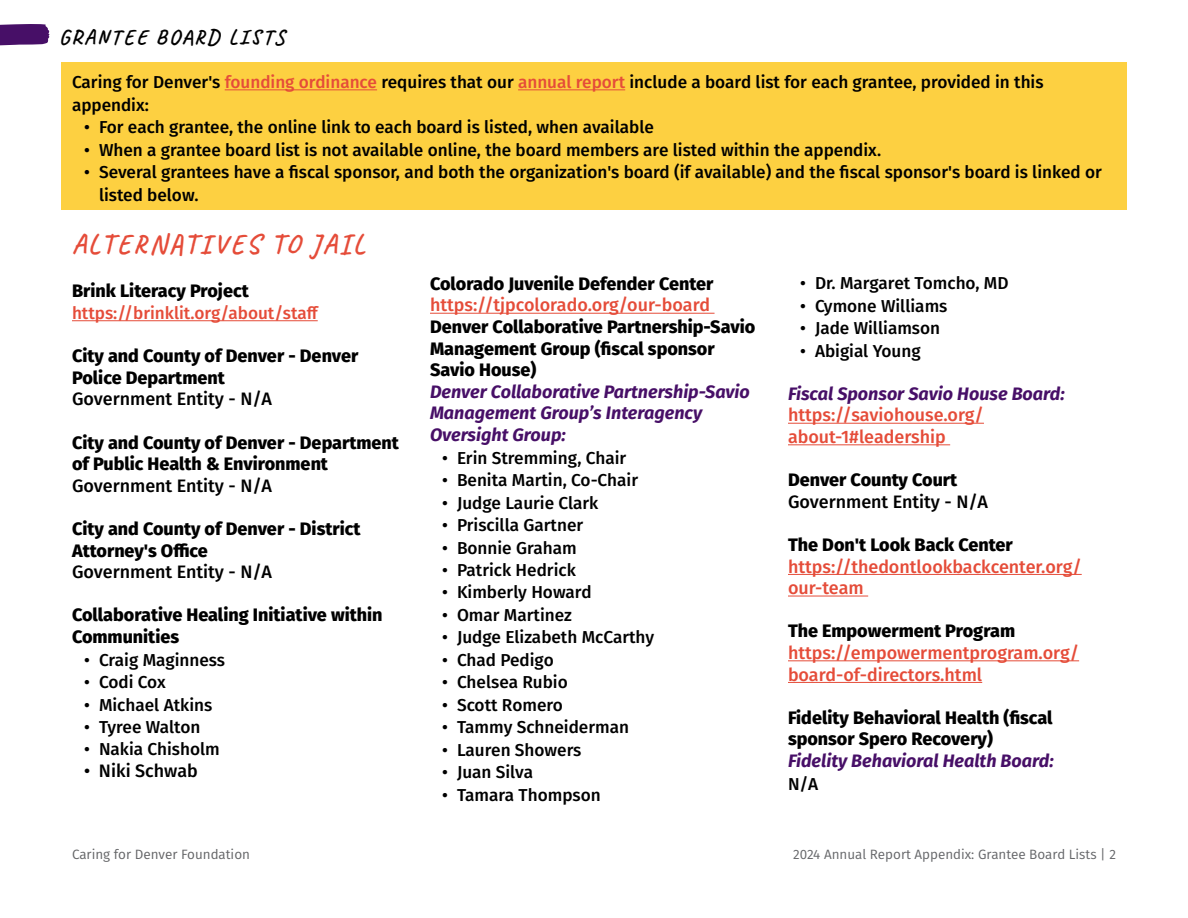
<style>
.page{position:relative;width:1188px;height:918px;background:#fff}
.page>*{position:absolute;margin:0;border:0;box-sizing:border-box;transform-origin:0 0}
.t1{font:700 27px "Caveat";letter-spacing:.1em;color:#e54c39}
.t2{font:700 21px "Caveat";letter-spacing:.09em;color:#000}
.t3{font:800 18px/21.6px "Fira Sans";color:#000}
.t4{font:500 18px/21.6px "Fira Sans";color:#e54c39}
.t5{font:italic 700 18px/21.6px "Fira Sans";color:#470f67}
.t6{font:500 18px "Fira Sans";color:#000}
.t7{font:500 17.25px/22.5px "Fira Sans";color:#000}
.t8{font:500 17.25px "Fira Sans";color:#e54c39}
.t9{font:13.5px "Fira Sans";color:#656669}
.t10{font:13.5px "Fira Sans";color:#636466}
.s1{color:#e54c39}
</style>
<div class="page">
<div style="left:61px;top:63px;width:1066px;height:147px;background:#fdd041"></div>
<svg style="left:0;top:24px;width:50px;height:22px"></svg>
<hr style="left:72px;top:320px;width:246px;height:1px;background:#e54c39">
<hr style="left:430px;top:313px;width:285px;height:1px;background:#e54c39">
<hr style="left:788px;top:423px;width:196px;height:1px;background:#e54c39">
<hr style="left:788px;top:444px;width:162px;height:1px;background:#e54c39">
<hr style="left:788px;top:574px;width:294px;height:1px;background:#e54c39">
<hr style="left:788px;top:596px;width:80px;height:1px;background:#e54c39">
<hr style="left:788px;top:660px;width:291px;height:1px;background:#e54c39">
<hr style="left:788px;top:682px;width:194px;height:1px;background:#e54c39">
<hr style="left:225px;top:89px;width:152px;height:1px;background:#e54c39">
<hr style="left:518px;top:89px;width:107px;height:1px;background:#e54c39">
<p class="t2" style="left:59px;top:24px;width:227px">GRANTEE BOARD LISTS</p>
<p class="t7" style="left:72px;top:70px;width:973px">Caring for Denver's <span class="s1">founding ordinance</span> requires that our <span class="s1">annual report</span> include a board list for each grantee, provided in this appendix:</p>
<p class="t7" style="left:84px;top:115px;width:571px">• For each grantee, the online link to each board is listed, when available</p>
<p class="t7" style="left:84px;top:137px;width:799px">• When a grantee board list is not available online, the board members are listed within the appendix.</p>
<p class="t7" style="left:99px;top:160px;width:1004px;text-indent:-15px">• Several grantees have a fiscal sponsor, and both the organization's board (if available) and the fiscal sponsor's board is linked or listed below.</p>
<h1 class="t1" style="left:72px;top:227px;width:294px">ALTERNATIVES TO JAIL</h1>
<p class="t3" style="left:72px;top:278px;width:178px">Brink Literacy Project</p>
<p class="t8" style="left:72px;top:299px;width:248px">https://brinklit.org/about/staff</p>
<p class="t3" style="left:72px;top:344px;width:288px">City and County of Denver - Denver<br>Police Department</p>
<p class="t6" style="left:72px;top:385px;width:201px">Government Entity - N/A</p>
<p class="t3" style="left:72px;top:430px;width:328px">City and County of Denver - Department of Public Health &amp; Environment</p>
<p class="t6" style="left:72px;top:471px;width:201px">Government Entity - N/A</p>
<p class="t3" style="left:72px;top:516px;width:290px">City and County of Denver - District<br>Attorney's Office</p>
<p class="t6" style="left:72px;top:558px;width:201px">Government Entity - N/A</p>
<p class="t3" style="left:72px;top:603px;width:312px">Collaborative Healing Initiative within<br>Communities</p>
<p class="t7" style="left:84px;top:647px;width:143px">• Craig Maginness</p>
<p class="t7" style="left:84px;top:670px;width:83px">• Codi Cox</p>
<p class="t7" style="left:84px;top:692px;width:130px">• Michael Atkins</p>
<p class="t7" style="left:84px;top:715px;width:118px">• Tyree Walton</p>
<p class="t7" style="left:84px;top:737px;width:137px">• Nakia Chisholm</p>
<p class="t6" style="left:84px;top:756px;width:115px">• Niki Schwab</p>
<p class="t3" style="left:430px;top:271px;width:285px">Colorado Juvenile Defender Center</p>
<p class="t4" style="left:430px;top:293px;width:282px">https://tjpcolorado.org/our-board</p>
<p class="t3" style="left:430px;top:314px;width:327px">Denver Collaborative Partnership-Savio<br>Management Group (fiscal sponsor<br>Savio House)</p>
<p class="t5" style="left:430px;top:380px;width:321px">Denver Collaborative Partnership-Savio<br>Management Group’s Interagency<br>Oversight Group:</p>
<p class="t7" style="left:442px;top:445px;width:186px">• Erin Stremming, Chair</p>
<p class="t7" style="left:442px;top:468px;width:198px">• Benita Martin, Co-Chair</p>
<p class="t7" style="left:442px;top:490px;width:158px">• Judge Laurie Clark</p>
<p class="t7" style="left:442px;top:513px;width:143px">• Priscilla Gartner</p>
<p class="t7" style="left:442px;top:535px;width:136px">• Bonnie Graham</p>
<p class="t7" style="left:442px;top:558px;width:135px">• Patrick Hedrick</p>
<p class="t7" style="left:442px;top:580px;width:151px">• Kimberly Howard</p>
<p class="t7" style="left:442px;top:603px;width:131px">• Omar Martinez</p>
<p class="t7" style="left:442px;top:625px;width:214px">• Judge Elizabeth McCarthy</p>
<p class="t7" style="left:442px;top:648px;width:113px">• Chad Pedigo</p>
<p class="t7" style="left:442px;top:670px;width:127px">• Chelsea Rubio</p>
<p class="t7" style="left:442px;top:693px;width:122px">• Scott Romero</p>
<p class="t7" style="left:442px;top:715px;width:189px">• Tammy Schneiderman</p>
<p class="t7" style="left:442px;top:738px;width:141px">• Lauren Showers</p>
<p class="t7" style="left:442px;top:760px;width:93px">• Juan Silva</p>
<p class="t7" style="left:442px;top:783px;width:160px">• Tamara Thompson</p>
<p class="t7" style="left:800px;top:271px;width:210px">• Dr. Margaret Tomcho, MD</p>
<p class="t7" style="left:800px;top:294px;width:149px">• Cymone Williams</p>
<p class="t7" style="left:800px;top:316px;width:142px">• Jade Williamson</p>
<p class="t7" style="left:800px;top:338px;width:122px">• Abigial Young</p>
<p class="t5" style="left:788px;top:382px;width:278px">Fiscal Sponsor Savio House Board:</p>
<p class="t4" style="left:788px;top:403px;width:197px">https://saviohouse.org/ about-1#leadership</p>
<p class="t3" style="left:788px;top:468px;width:171px">Denver County Court</p>
<p class="t6" style="left:788px;top:487px;width:201px">Government Entity - N/A</p>
<p class="t3" style="left:788px;top:532px;width:226px">The Don't Look Back Center</p>
<p class="t4" style="left:788px;top:555px;width:295px">https://thedontlookbackcenter.org/ our-team</p>
<p class="t3" style="left:788px;top:619px;width:229px">The Empowerment Program</p>
<p class="t4" style="left:788px;top:641px;width:293px">https://empowermentprogram.org/ board-of-directors.html</p>
<p class="t3" style="left:788px;top:705px;width:266px">Fidelity Behavioral Health (fiscal sponsor Spero Recovery)</p>
<p class="t5" style="left:788px;top:749px;width:267px">Fidelity Behavioral Health Board:</p>
<p class="t7" style="left:788px;top:771px;width:32px">N/A</p>
<p class="t10" style="left:72px;top:844px;width:180px">Caring for Denver Foundation</p>
<p class="t9" style="left:793px;top:844px;width:324px">2024 Annual Report Appendix: Grantee Board Lists | 2</p>
</div>
